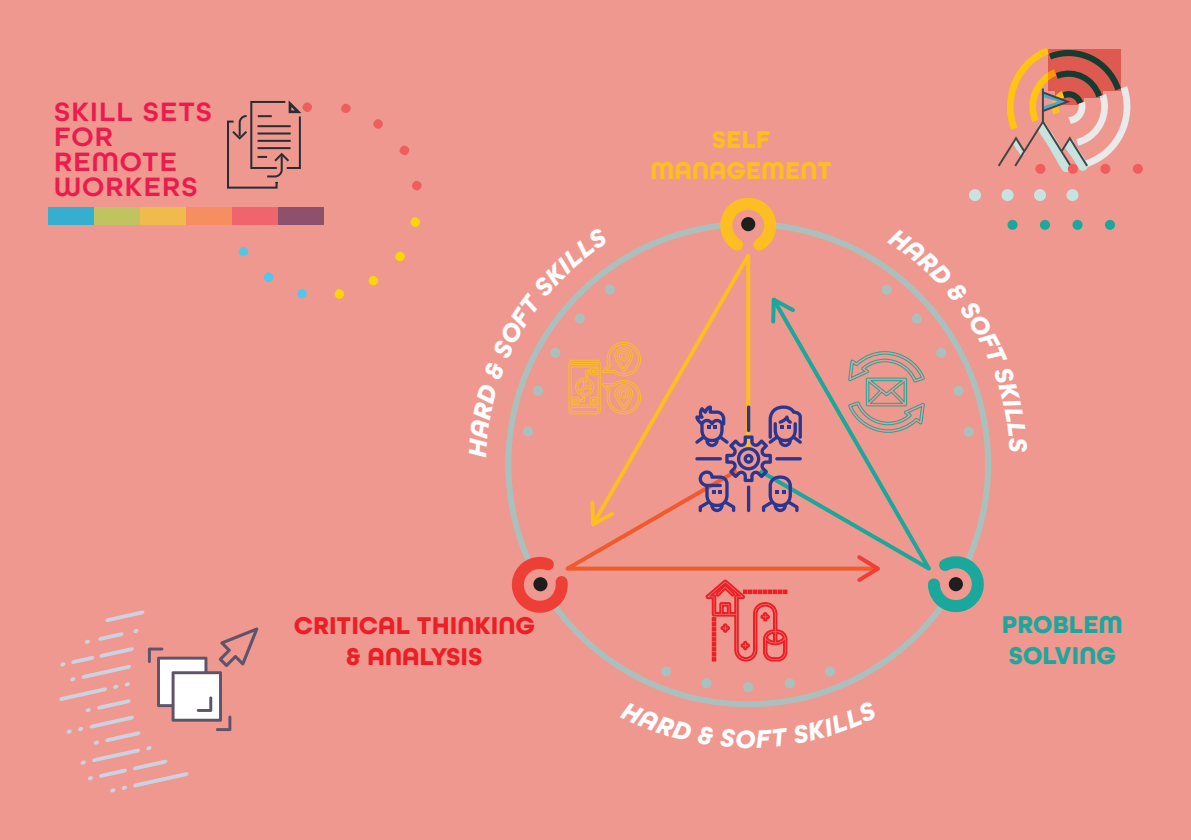
<style>
.page{position:relative;width:1191px;height:840px;background:#fff}
.page>*{position:absolute;margin:0;border:0;box-sizing:border-box;transform-origin:0 0}
.t1{font:600 28px/25px "All Round Gothic";letter-spacing:.04em;color:#eb1b4e}
.t2{font:700 25.6px/30.8px "All Round Gothic";color:#ec1f26;text-align:center}
.t3{font:700 25.6px/30.8px "All Round Gothic";color:#1aa79c}
.t4{font:700 25.6px/30.8px "All Round Gothic";color:#fdbe21;text-align:center}
</style>
<div class="page">
<div style="left:0;top:0;width:1191px;height:839px;background:#ee988f"></div>
<svg style="left:998px;top:47px;width:133px;height:127px"></svg>
<div style="left:1132px;top:164px;width:10px;height:10px;background:#f05d5d;border-radius:50%"></div>
<div style="left:1100px;top:164px;width:10px;height:10px;background:#f05d5d;border-radius:50%"></div>
<div style="left:1067px;top:164px;width:11px;height:10px;background:#f05d5d;border-radius:50%"></div>
<div style="left:1035px;top:164px;width:10px;height:10px;background:#f05d5d;border-radius:50%"></div>
<div style="left:1067px;top:190px;width:10px;height:10px;background:#c7e3df;border-radius:50%"></div>
<div style="left:1066px;top:189px;width:12px;height:12px;border:2px solid #c7e3df;border-radius:50%"></div>
<div style="left:1035px;top:190px;width:10px;height:10px;background:#c7e3df;border-radius:50%"></div>
<div style="left:1034px;top:189px;width:12px;height:12px;border:2px solid #c7e3df;border-radius:50%"></div>
<div style="left:1001px;top:189px;width:12px;height:12px;border:2px solid #c7e3df;border-radius:50%"></div>
<div style="left:969px;top:189px;width:12px;height:12px;border:2px solid #c7e3df;border-radius:50%"></div>
<div style="left:1105px;top:220px;width:10px;height:10px;background:#1aa79c;border-radius:50%"></div>
<div style="left:1072px;top:220px;width:10px;height:10px;background:#1aa79c;border-radius:50%"></div>
<div style="left:1040px;top:220px;width:10px;height:10px;background:#1aa79c;border-radius:50%"></div>
<svg style="left:631px;top:677px;width:234px;height:29px"></svg>
<svg style="left:784px;top:677px;width:11px;height:11px"></svg>
<div style="left:743px;top:681px;width:10px;height:11px;background:#abc0bd;border-radius:50%"></div>
<div style="left:701px;top:677px;width:11px;height:11px;background:#abc0bd;border-radius:5px"></div>
<div style="left:186px;top:207px;width:46px;height:17px;background:#f68e61"></div>
<div style="left:140px;top:207px;width:46px;height:17px;background:#f0ba4c"></div>
<div style="left:94px;top:207px;width:46px;height:17px;background:#c0c360"></div>
<div style="left:48px;top:207px;width:46px;height:17px;background:#35afcf"></div>
<div style="left:232px;top:207px;width:46px;height:17px;background:#f0646d"></div>
<div style="left:278px;top:207px;width:46px;height:17px;background:#8e516b"></div>
<svg style="left:395px;top:251px;width:10px;height:11px"></svg>
<svg style="left:334px;top:289px;width:11px;height:10px"></svg>
<svg style="left:263px;top:272px;width:11px;height:10px"></svg>
<svg style="left:227px;top:100px;width:85px;height:89px"></svg>
<svg style="left:373px;top:119px;width:10px;height:10px"></svg>
<svg style="left:412px;top:180px;width:10px;height:11px"></svg>
<svg style="left:410px;top:217px;width:10px;height:10px"></svg>
<svg style="left:368px;top:275px;width:11px;height:11px"></svg>
<svg style="left:297px;top:288px;width:10px;height:11px"></svg>
<svg style="left:238px;top:246px;width:11px;height:10px"></svg>
<svg style="left:341px;top:103px;width:10px;height:10px"></svg>
<svg style="left:399px;top:145px;width:11px;height:11px"></svg>
<svg style="left:59px;top:610px;width:199px;height:182px"></svg>
<svg style="left:505px;top:192px;width:513px;height:485px"></svg>
<svg style="left:631px;top:701px;width:83px;height:5px"></svg>
<svg style="left:720px;top:700px;width:145px;height:8px"></svg>
<p class="t1" style="left:54px;top:99px;width:159px">SKILL SETS<br>FOR<br>REMOTE<br>WORKERS</p>
<p class="t4" style="left:650px;top:124px;width:183px">SELF<br>MANAGEMENT</p>
<p class="t2" style="left:294px;top:610px;width:243px">CRITICAL THINKING &amp; ANALYSIS</p>
<p class="t3" style="left:1002px;top:608px;width:122px">PROBLEM<br>SOLVING</p>
</div>
